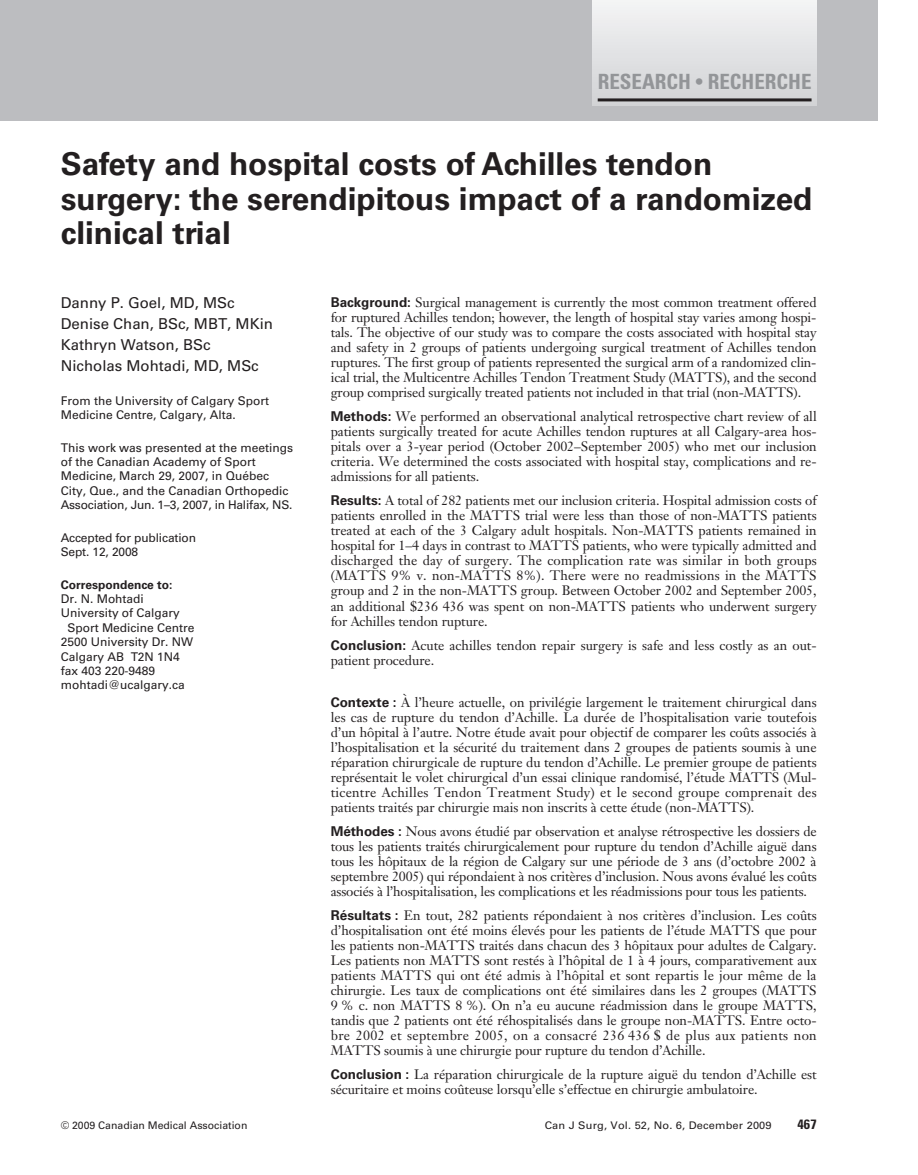
<style>
.page{position:relative;width:918px;height:1175px;background:#fff}
.page>*{position:absolute;margin:0;border:0;box-sizing:border-box;transform-origin:0 0}
.t1{font:700 31.5px/34.5px "Univers";color:#231f20}
.t2{font:700 condensed 21px "Univers";color:#939598}
.t3{font:15px/21px "Univers";color:#231f20}
.t4{font:13.5px/15px "Janson Text";letter-spacing:-.005em;color:#231f20;text-align:justify}
.t5{font:700 condensed 13.5px "Univers";color:#231f20;scale:1.05 1}
.t6{font:12px/14.4px "Univers";color:#231f20}
.t7{font:700 12px "Univers";color:#231f20}
.t8{font:10.5px "Univers";color:#231f20;scale:1.05 1}
.t9{font:10.5px "Univers";color:#231f20}
.s1{font-size:18px}
.s2{font-family:"Univers";font-weight:700}
</style>
<div class="page">
<div style="left:0;top:0;width:878px;height:120px;background:#bcbdc0"></div>
<div style="left:593px;top:0;width:224px;height:106px;background:linear-gradient(to bottom,#f4f5f6,#d0d1d4)"></div>
<hr style="left:598px;top:98px;width:214px;height:3px;background:#231f20">
<h2 class="t2" style="left:598px;top:74px;width:215px">RESEARCH <span class="s1">•</span> RECHERCHE</h2>
<h1 class="t1" style="left:61px;top:149px;width:753px">Safety and hospital costs of Achilles tendon surgery: the serendipitous impact of a randomized clinical trial</h1>
<p class="t3" style="left:61px;top:293px;width:214px">Danny P. Goel, MD, MSc<br>Denise Chan, BSc, MBT, MKin<br>Kathryn Watson, BSc<br>Nicholas Mohtadi, MD, MSc</p>
<p class="t6" style="left:61px;top:394px;width:210px">From the University of Calgary Sport<br>Medicine Centre, Calgary, Alta.</p>
<p class="t6" style="left:61px;top:441px;width:234px">This work was presented at the meetings of the Canadian Academy of Sport Medicine, March 29, 2007, in Québec City, Que., and the Canadian Orthopedic Association, Jun. 1–3, 2007, in Halifax, NS.</p>
<p class="t6" style="left:61px;top:531px;width:137px">Accepted for publication<br>Sept. 12, 2008</p>
<p class="t7" style="left:61px;top:580px;width:113px">Correspondence to:</p>
<p class="t6" style="left:61px;top:592px;width:85px">Dr. N. Mohtadi</p>
<p class="t6" style="left:61px;top:607px;width:121px">University of Calgary</p>
<p class="t6" style="left:67px;top:621px;width:129px">Sport Medicine Centre</p>
<p class="t6" style="left:61px;top:635px;width:134px">2500 University Dr. NW</p>
<p class="t6" style="left:61px;top:650px;width:121px">Calgary AB T2N 1N4</p>
<p class="t6" style="left:61px;top:664px;width:96px">fax 403 220-9489</p>
<p class="t6" style="left:61px;top:679px;width:126px">mohtadi@ucalgary.ca</p>
<p class="t4" style="left:331px;top:296px;width:488px"><span class="s2">Background:</span> Surgical management is currently the most common treatment offered for ruptured Achilles tendon; however, the length of hospital stay varies among hospi&shy;tals. The objective of our study was to compare the costs associated with hospital stay and safety in 2 groups of patients undergoing surgical treatment of Achilles tendon ruptures. The first group of patients represented the surgical arm of a randomized clin&shy;ical trial, the Multicentre Achilles Tendon Treatment Study (MATTS), and the second group comprised surgically treated patients not included in that trial (non-MATTS).</p>
<p class="t4" style="left:331px;top:410px;width:488px"><span class="s2">Methods:</span> We performed an observational analytical retrospective chart review of all patients surgically treated for acute Achilles tendon ruptures at all Calgary-area hos - pitals over a 3-year period (October 2002–September 2005) who met our inclusion criteria. We determined the costs associated with hospital stay, complications and re - admissions for all patients.</p>
<p class="t4" style="left:331px;top:494px;width:488px"><span class="s2">Results:</span> A total of 282 patients met our inclusion criteria. Hospital admission costs of patients enrolled in the MATTS trial were less than those of non-MATTS patients treated at each of the 3 Calgary adult hospitals. Non-MATTS patients remained in hospital for 1–4 days in contrast to MATTS patients, who were typically admitted and discharged the day of surgery. The complication rate was similar in both groups (MATTS 9% v. non-MATTS 8%). There were no readmissions in the MATTS group and 2 in the non-MATTS group. Between October 2002 and September 2005, an additional $236 436 was spent on non-MATTS patients who underwent surgery for Achilles tendon rupture.</p>
<p class="t4" style="left:331px;top:638px;width:487px"><span class="s2">Conclusion:</span> Acute achilles tendon repair surgery is safe and less costly as an out - patient procedure.</p>
<p class="t4" style="left:331px;top:695px;width:488px"><span class="s2">Contexte :</span> À l’heure actuelle, on privilégie largement le traitement chirurgical dans les cas de rupture du tendon d’Achille. La durée de l’hospitalisation varie toutefois d’un hôpital à l’autre. Notre étude avait pour objectif de comparer les coûts associés à l’hospitalisation et la sécurité du traitement dans 2 groupes de patients soumis à une réparation chirurgicale de rupture du tendon d’Achille. Le premier groupe de patients représentait le volet chirurgical d’un essai clinique randomisé, l’étude MATTS (Mul&shy;ticentre Achilles Tendon Treatment Study) et le second groupe comprenait des patients traités par chirurgie mais non inscrits à cette étude (non-MATTS).</p>
<p class="t4" style="left:331px;top:824px;width:487px"><span class="s2">Méthodes :</span> Nous avons étudié par observation et analyse rétrospective les dossiers de tous les patients traités chirurgicalement pour rupture du tendon d’Achille aiguë dans tous les hôpitaux de la région de Calgary sur une période de 3 ans (d’octobre 2002 à septembre 2005) qui répondaient à nos critères d’inclusion. Nous avons évalué les coûts associés à l’hospitalisation, les complications et les réadmissions pour tous les patients.</p>
<p class="t4" style="left:331px;top:908px;width:488px"><span class="s2">Résultats :</span> En tout, 282 patients répondaient à nos critères d’inclusion. Les coûts d’hospitalisation ont été moins élevés pour les patients de l’étude MATTS que pour les patients non-MATTS traités dans chacun des 3 hôpitaux pour adultes de Calgary.<br>Les patients non MATTS sont restés à l’hôpital de 1 à 4 jours, comparativement aux patients MATTS qui ont été admis à l’hôpital et sont repartis le jour même de la chirurgie. Les taux de complications ont été similaires dans les 2 groupes (MATTS 9 % c. non MATTS 8 %). On n’a eu aucune réadmission dans le groupe MATTS, tandis que 2 patients ont été réhospitalisés dans le groupe non-MATTS. Entre octo&shy;bre 2002 et septembre 2005, on a consacré 236 436 $ de plus aux patients non MATTS soumis à une chirurgie pour rupture du tendon d’Achille.</p>
<p class="t4" style="left:331px;top:1067px;width:487px"><span class="s2">Conclusion :</span> La réparation chirurgicale de la rupture aiguë du tendon d’Achille est sécuritaire et moins coûteuse lorsqu’elle s’effectue en chirurgie ambulatoire.</p>
<p class="t9" style="left:61px;top:1121px;width:188px">© 2009 Canadian Medical Association</p>
<p class="t8" style="left:545px;top:1121px;width:218px">Can J Surg, Vol. 52, No. 6, December 2009</p>
<p class="t5" style="left:797px;top:1119px;width:20px">467</p>
</div>
